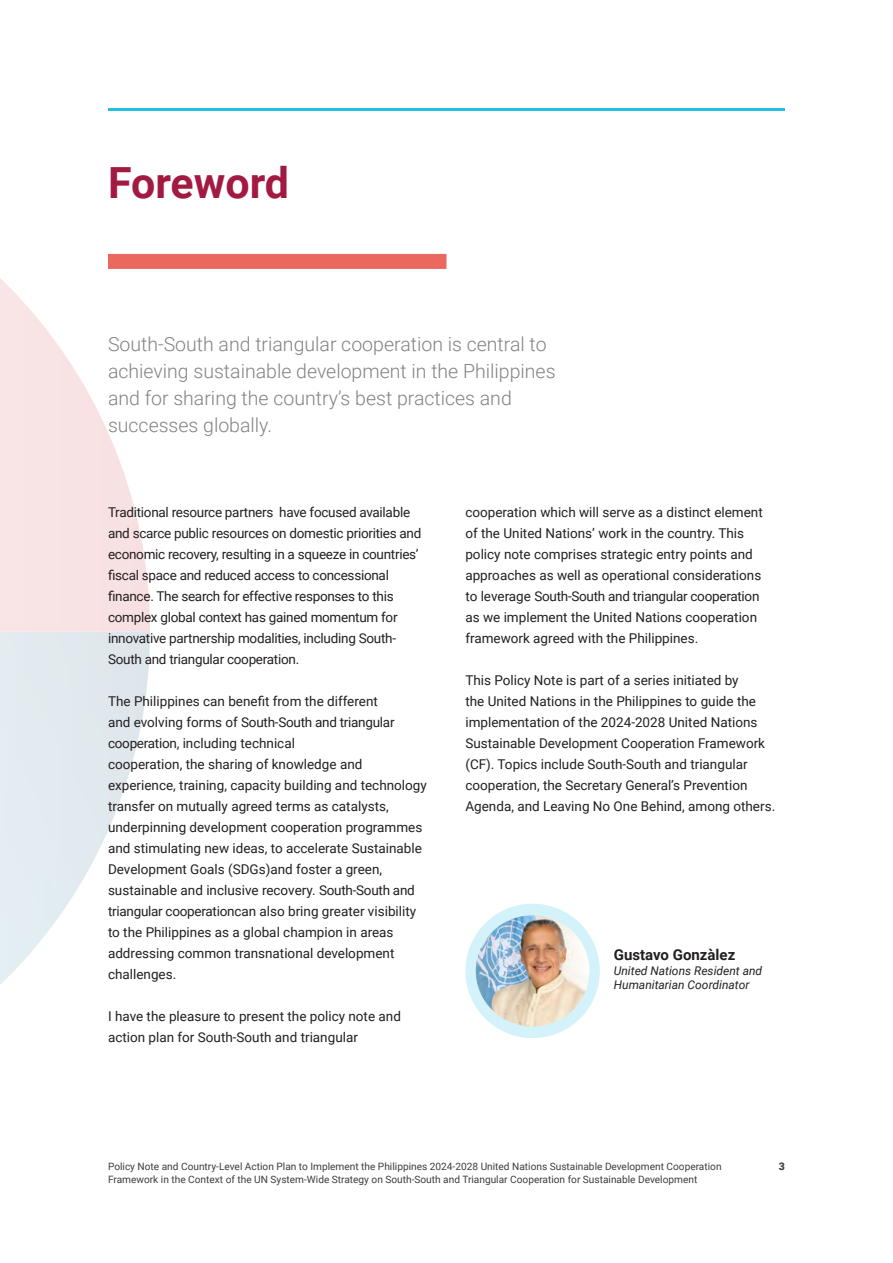
<style>
.page{position:relative;width:893px;height:1263px;background:#fff}
.page>*{position:absolute;margin:0;border:0;box-sizing:border-box;transform-origin:0 0}
.t1{font:700 42.9px "Roboto";color:#a21942}
.t2{font:300 19.5px/27px "Roboto";color:#808285}
.t3{font:700 15px "Roboto";color:#231f20}
.t4{font:13.5px/21px "Roboto";color:#231f20}
.t5{font:13.5px/21px "Roboto";letter-spacing:-.02em;color:#231f20}
.t6{font:italic 12px "Roboto";color:#231f20}
.t7{font:900 10.5px "Roboto";color:#3e3e3f}
.t8{font:10.2px "Roboto";color:#3e3e3f}
</style>
<div class="page">
<svg style="left:0;top:253px;width:309px;height:732px"></svg>
<hr style="left:108px;top:108px;width:677px;height:3px;background:#26bde2">
<div style="left:108px;top:254px;width:338px;height:15px;background:#eb685e"></div>
<div style="left:465px;top:904px;width:135px;height:134px;background:#d4f2f9;border-radius:50%"></div>
<img style="left:476px;top:915px;width:113px;height:111px">
<p class="t1" style="left:108px;top:153px;width:183px">Foreword</p>
<p class="t2" style="left:108px;top:329px;width:449px">South-South and triangular cooperation is central to achieving sustainable development in the Philippines and for sharing the country’s best practices and successes globally.</p>
<p class="t5" style="left:108px;top:501px;width:315px">Traditional resource partners have focused available and scarce public resources on domestic priorities and economic recovery, resulting in a squeeze in countries’ fiscal space and reduced access to concessional finance. The search for effective responses to this complex global context has gained momentum for innovative partnership modalities, including South-South and triangular cooperation.</p>
<p class="t4" style="left:108px;top:690px;width:288px">The Philippines can benefit from the different and evolving forms of South-South and triangular cooperation, including technical</p>
<p class="t4" style="left:108px;top:753px;width:320px">cooperation, the sharing of knowledge and experience, training, capacity building and technology transfer on mutually agreed terms as catalysts, underpinning development cooperation programmes and stimulating new ideas, to accelerate Sustainable Development Goals (SDGs)and foster a green, sustainable and inclusive recovery. South-South and triangular cooperationcan also bring greater visibility to the Philippines as a global champion in areas addressing common transnational development challenges.</p>
<p class="t4" style="left:108px;top:1005px;width:294px">I have the pleasure to present the policy note and action plan for South-South and triangular</p>
<p class="t4" style="left:465px;top:501px;width:299px">cooperation which will serve as a distinct element of the United Nations’ work in the country. This policy note comprises strategic entry points and approaches as well as operational considerations to leverage South-South and triangular cooperation as we implement the United Nations cooperation framework agreed with the Philippines.</p>
<p class="t4" style="left:465px;top:669px;width:311px">This Policy Note is part of a series initiated by<br>the United Nations in the Philippines to guide the implementation of the 2024-2028 United Nations Sustainable Development Cooperation Framework (CF). Topics include South-South and triangular cooperation, the Secretary General’s Prevention Agenda, and Leaving No One Behind, among others.</p>
<p class="t3" style="left:614px;top:945px;width:123px">Gustavo Gonzàlez</p>
<p class="t6" style="left:614px;top:962px;width:150px">United Nations Resident and</p>
<p class="t6" style="left:614px;top:976px;width:137px">Humanitarian Coordinator</p>
<p class="t8" style="left:108px;top:1159px;width:615px">Policy Note and Country-Level Action Plan to Implement the Philippines 2024-2028 United Nations Sustainable Development Cooperation</p>
<p class="t7" style="left:779px;top:1159px;width:8px">3</p>
<p class="t8" style="left:108px;top:1172px;width:591px">Framework in the Context of the UN System-Wide Strategy on South-South and Triangular Cooperation for Sustainable Development</p>
</div>
